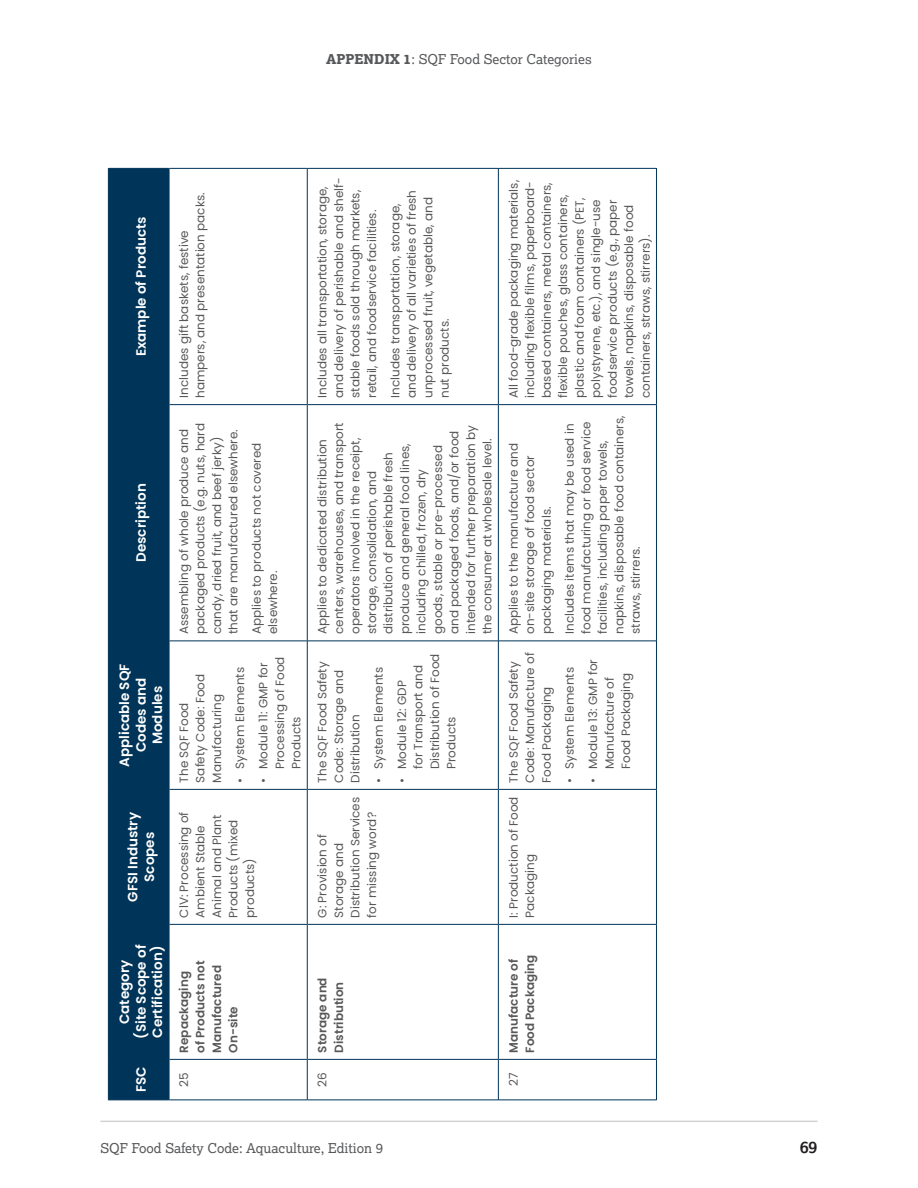
<style>
.page{position:relative;width:918px;height:1188px;background:#fff}
.page>*{position:absolute;margin:0;border:0;box-sizing:border-box;transform-origin:0 0}
.t1{font:700 16.5px "Lexia";color:#231f20}
.Table_H1{font:600 13.5px/16.5px "Poppins";color:#fff;text-align:center}
.t2{font:13.5px "Lexia";color:#57585a}
.Table_Text{font:12px/16.5px "Poppins";color:#57585a}
.Table_Text-2{font:600 12px/16.5px "Poppins";color:#57585a}
.s1{font-weight:800}
</style>
<div class="page">
<hr style="left:100px;top:1121px;width:718px;height:1px;background:#d1d2d4">
<div style="left:109px;top:169px;width:60px;height:931px;background:#003458"></div>
<hr style="left:108px;top:1059px;width:1px;height:41px;background:#003458">
<hr style="left:109px;top:1100px;width:60px;height:1px;background:#003458">
<hr style="left:108px;top:924px;width:1px;height:135px;background:#003458">
<hr style="left:109px;top:1059px;width:60px;height:1px;background:#003458">
<hr style="left:108px;top:789px;width:1px;height:135px;background:#003458">
<hr style="left:109px;top:924px;width:60px;height:1px;background:#003458">
<hr style="left:108px;top:641px;width:1px;height:148px;background:#003458">
<hr style="left:109px;top:789px;width:60px;height:1px;background:#003458">
<hr style="left:108px;top:405px;width:1px;height:236px;background:#003458">
<hr style="left:109px;top:640px;width:60px;height:1px;background:#003458">
<hr style="left:108px;top:168px;width:1px;height:237px;background:#003458">
<hr style="left:109px;top:404px;width:60px;height:1px;background:#003458">
<hr style="left:109px;top:168px;width:60px;height:1px;background:#003458">
<hr style="left:169px;top:1059px;width:1px;height:41px;background:#003458">
<hr style="left:169px;top:924px;width:1px;height:135px;background:#003458">
<hr style="left:169px;top:789px;width:1px;height:135px;background:#003458">
<hr style="left:169px;top:641px;width:1px;height:148px;background:#003458">
<hr style="left:169px;top:405px;width:1px;height:236px;background:#003458">
<hr style="left:169px;top:168px;width:1px;height:237px;background:#003458">
<hr style="left:169px;top:1100px;width:138px;height:1px;background:#003458">
<hr style="left:169px;top:1059px;width:138px;height:1px;background:#003458">
<hr style="left:169px;top:924px;width:138px;height:1px;background:#003458">
<hr style="left:169px;top:789px;width:138px;height:1px;background:#003458">
<hr style="left:169px;top:640px;width:138px;height:1px;background:#003458">
<hr style="left:169px;top:404px;width:138px;height:1px;background:#003458">
<hr style="left:169px;top:168px;width:138px;height:1px;background:#003458">
<hr style="left:307px;top:1059px;width:1px;height:41px;background:#003458">
<hr style="left:308px;top:1100px;width:190px;height:1px;background:#003458">
<hr style="left:307px;top:924px;width:1px;height:135px;background:#003458">
<hr style="left:308px;top:1059px;width:190px;height:1px;background:#003458">
<hr style="left:307px;top:789px;width:1px;height:135px;background:#003458">
<hr style="left:308px;top:924px;width:190px;height:1px;background:#003458">
<hr style="left:307px;top:641px;width:1px;height:148px;background:#003458">
<hr style="left:308px;top:789px;width:190px;height:1px;background:#003458">
<hr style="left:307px;top:405px;width:1px;height:236px;background:#003458">
<hr style="left:308px;top:640px;width:190px;height:1px;background:#003458">
<hr style="left:307px;top:168px;width:1px;height:237px;background:#003458">
<hr style="left:308px;top:404px;width:190px;height:1px;background:#003458">
<hr style="left:308px;top:168px;width:190px;height:1px;background:#003458">
<hr style="left:498px;top:1059px;width:1px;height:41px;background:#003458">
<hr style="left:499px;top:1100px;width:157px;height:1px;background:#003458">
<hr style="left:498px;top:924px;width:1px;height:135px;background:#003458">
<hr style="left:499px;top:1059px;width:157px;height:1px;background:#003458">
<hr style="left:498px;top:789px;width:1px;height:135px;background:#003458">
<hr style="left:499px;top:924px;width:157px;height:1px;background:#003458">
<hr style="left:498px;top:641px;width:1px;height:148px;background:#003458">
<hr style="left:499px;top:789px;width:157px;height:1px;background:#003458">
<hr style="left:498px;top:405px;width:1px;height:236px;background:#003458">
<hr style="left:499px;top:640px;width:157px;height:1px;background:#003458">
<hr style="left:498px;top:168px;width:1px;height:237px;background:#003458">
<hr style="left:499px;top:404px;width:157px;height:1px;background:#003458">
<hr style="left:499px;top:168px;width:157px;height:1px;background:#003458">
<hr style="left:656px;top:1059px;width:1px;height:41px;background:#003458">
<hr style="left:656px;top:924px;width:1px;height:135px;background:#003458">
<hr style="left:656px;top:789px;width:1px;height:135px;background:#003458">
<hr style="left:656px;top:641px;width:1px;height:148px;background:#003458">
<hr style="left:656px;top:405px;width:1px;height:236px;background:#003458">
<hr style="left:656px;top:168px;width:1px;height:237px;background:#003458">
<p class="t2" style="left:326px;top:51px;width:267px"><span class="s1">APPENDIX 1</span>: SQF Food Sector Categories</p>
<p class="Table_H1" style="left:133px;top:356px;width:141px;rotate:-90deg">Example of Products</p>
<p class="Table_H1" style="left:133px;top:562px;width:80px;rotate:-90deg">Description</p>
<p class="Table_H1" style="left:116px;top:767px;width:105px;rotate:-90deg">Applicable SQF<br>Codes and<br>Modules</p>
<p class="Table_H1" style="left:125px;top:902px;width:91px;rotate:-90deg">GFSI Industry<br>Scopes</p>
<p class="Table_H1" style="left:133px;top:1039px;width:96px;text-align:left;rotate:-90deg">(Site Scope of<br>Certification)</p>
<p class="Table_H1" style="left:116px;top:1024px;width:66px;rotate:-90deg">Category</p>
<p class="Table_H1" style="left:133px;top:1092px;width:27px;rotate:-90deg">FSC</p>
<p class="Table_Text" style="left:176px;top:398px;width:207px;rotate:-90deg">Includes gift baskets, festive hampers, and presentation packs.</p>
<p class="Table_Text" style="left:176px;top:634px;width:213px;rotate:-90deg">Assembling of whole produce and packaged products (e.g. nuts, hard candy, dried fruit, and beef jerky) that are manufactured elsewhere.</p>
<p class="Table_Text" style="left:248px;top:634px;width:193px;rotate:-90deg">Applies to products not covered elsewhere.</p>
<p class="Table_Text" style="left:176px;top:783px;width:110px;rotate:-90deg">The SQF Food<br>Safety Code: Food<br>Manufacturing</p>
<p class="Table_Text" style="left:232px;top:783px;width:117px;rotate:-90deg">• System Elements</p>
<p class="Table_Text" style="left:255px;top:769px;width:114px;text-indent:-14px;rotate:-90deg">• Module 11: GMP for<br>Processing of Food<br>Products</p>
<p class="Table_Text" style="left:176px;top:918px;width:108px;rotate:-90deg">ClV: Processing of<br>Ambient Stable<br>Animal and Plant<br>Products (mixed products)</p>
<p class="Table_Text-2" style="left:176px;top:1053px;width:94px;rotate:-90deg">Repackaging of Products not<br>Manufactured<br>On-site</p>
<p class="Table_Text" style="left:176px;top:1087px;width:16px;rotate:-90deg">25</p>
<p class="Table_Text" style="left:314px;top:398px;width:222px;rotate:-90deg">Includes all transportation, storage, and delivery of perishable and shelf&shy;stable foods sold through markets, retail, and foodservice facilities.</p>
<p class="Table_Text" style="left:387px;top:398px;width:209px;rotate:-90deg">Includes transportation, storage, and delivery of all varieties of fresh unprocessed fruit, vegetable, and nut products.</p>
<p class="Table_Text" style="left:314px;top:634px;width:213px;rotate:-90deg">Applies to dedicated distribution centers, warehouses, and transport operators involved in the receipt, storage, consolidation, and distribution of perishable fresh produce and general food lines, including chilled, frozen, dry<br>goods, stable or pre-processed and packaged foods, and/or food intended for further preparation by the consumer at wholesale level.</p>
<p class="Table_Text" style="left:314px;top:783px;width:122px;rotate:-90deg">The SQF Food Safety<br>Code: Storage and<br>Distribution</p>
<p class="Table_Text" style="left:370px;top:783px;width:117px;rotate:-90deg">• System Elements</p>
<p class="Table_Text" style="left:314px;top:918px;width:122px;rotate:-90deg">G: Provision of<br>Storage and<br>Distribution Services for missing word?</p>
<p class="Table_Text" style="left:394px;top:769px;width:117px;text-indent:-14px;rotate:-90deg">• Module 12: GDP<br>for Transport and<br>Distribution of Food<br>Products</p>
<p class="Table_Text-2" style="left:314px;top:1053px;width:77px;rotate:-90deg">Storage and<br>Distribution</p>
<p class="Table_Text" style="left:314px;top:1087px;width:16px;rotate:-90deg">26</p>
<p class="Table_Text" style="left:505px;top:398px;width:219px;rotate:-90deg">All food-grade packaging materials, including flexible films, paperboard&shy;based containers, metal containers, flexible pouches, glass containers, plastic and foam containers (PET, polystyrene, etc.), and single-use foodservice products (e.g., paper towels, napkins, disposable food containers, straws, stirrers).</p>
<p class="Table_Text" style="left:505px;top:634px;width:193px;rotate:-90deg">Applies to the manufacture and on-site storage of food sector packaging materials.</p>
<p class="Table_Text" style="left:505px;top:783px;width:132px;rotate:-90deg">The SQF Food Safety<br>Code: Manufacture of<br>Food Packaging</p>
<p class="Table_Text" style="left:505px;top:918px;width:123px;rotate:-90deg">I: Production of Food<br>Packaging</p>
<p class="Table_Text" style="left:562px;top:634px;width:220px;rotate:-90deg">Includes items that may be used in food manufacturing or food service facilities, including paper towels, napkins, disposable food containers, straws, stirrers.</p>
<p class="Table_Text" style="left:562px;top:783px;width:117px;rotate:-90deg">• System Elements</p>
<p class="Table_Text" style="left:585px;top:783px;width:125px;text-align:center;rotate:-90deg">• Module 13: GMP for<br>Manufacture of<br>Food Packaging</p>
<p class="Table_Text-2" style="left:505px;top:1053px;width:100px;rotate:-90deg">Manufacture of<br>Food Packaging</p>
<p class="Table_Text" style="left:505px;top:1086px;width:15px;rotate:-90deg">27</p>
<p class="t2" style="left:100px;top:1140px;width:284px">SQF Food Safety Code: Aquaculture, Edition 9</p>
<h1 class="t1" style="left:800px;top:1137px;width:19px">69</h1>
</div>
